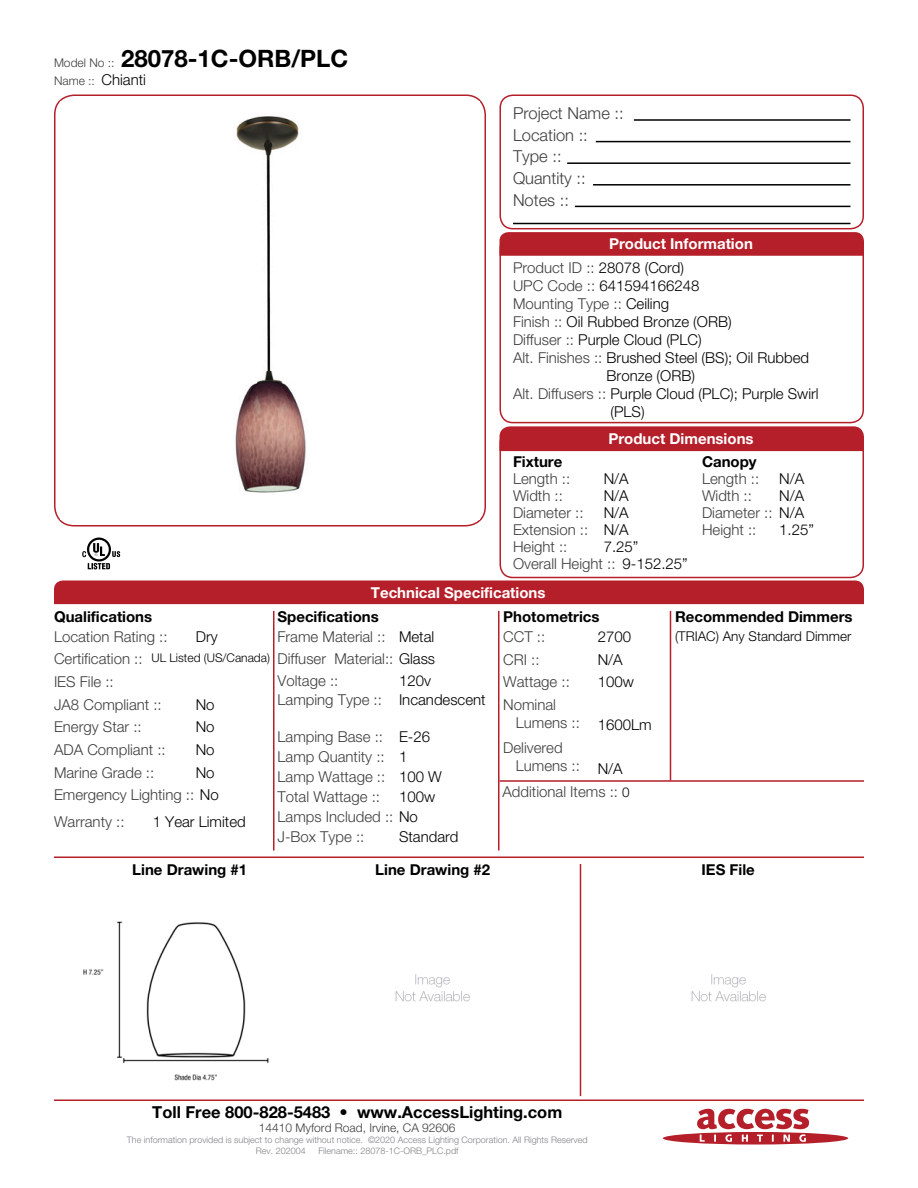
<style>
.page{position:relative;width:918px;height:1188px;background:#fff}
.page>*{position:absolute;margin:0;border:0;box-sizing:border-box;transform-origin:0 0}
.t1{font:700 24px "Helvetica Neue LT Std";color:#000001}
.Left_Justify{font:300 16.5px "Helvetica Neue LT Std";color:#3e3e3f}
.t2{font:700 16.5px "Helvetica Neue LT Std";color:#000001}
.Left_Justify-2{font:300 15px/18px "Helvetica Neue LT Std";color:#3e3e3f}
.Left_Justify-3{font:300 15px/18px "Helvetica Neue LT Std";color:#000001}
.Left_Justify-4{font:700 15px "Helvetica Neue LT Std";color:#000001}
.t3{font:700 15px "Helvetica Neue LT Std";color:#fff}
.Left_Justify-5{font:300 13.5px "Helvetica Neue LT Std";color:#000001}
.t4{font:300 12px "Helvetica Neue LT Std";color:#3e3e3f}
.Left_Justify-6{font:300 12px "Helvetica Neue LT Std";color:#000001}
.t5{font:300 9px "Helvetica Neue LT Std";color:#808285}
.s1{font-weight:300;font-size:12px;color:#3e3e3f}
.s2{font-size:12px;color:#3e3e3f}
.s3{color:#000001}
.s4{color:#3e3e3f}
.s5{font-size:13.5px;color:#000001}
</style>
<div class="page">
<svg style="left:663px;top:1109px;width:185px;height:36px"></svg>
<div style="left:499px;top:94px;width:365px;height:135px;border:2px solid #b41f2a;border-radius:13px"></div>
<div style="left:499px;top:235px;width:365px;height:188px;border:2px solid #b41f2a;border-radius:13px"></div>
<div style="left:499px;top:430px;width:365px;height:148px;border:2px solid #b41f2a;border-radius:13px"></div>
<hr style="left:634px;top:119px;width:217px;height:2px;background:#000001">
<hr style="left:596px;top:141px;width:254px;height:1px;background:#000001">
<hr style="left:593px;top:184px;width:258px;height:2px;background:#000001">
<hr style="left:567px;top:162px;width:283px;height:2px;background:#000001">
<hr style="left:575px;top:206px;width:275px;height:1px;background:#000001">
<hr style="left:513px;top:223px;width:337px;height:1px;background:#000001">
<svg style="left:500px;top:232px;width:364px;height:24px;background:#b5232d"></svg>
<div style="left:500px;top:426px;width:364px;height:25px;background:#b41f2a"></div>
<div style="left:54px;top:580px;width:810px;height:24px;background:#b41f2a"></div>
<hr style="left:54px;top:856px;width:810px;height:2px;background:#b41f2a">
<hr style="left:54px;top:1100px;width:810px;height:1px;background:#b41f2a">
<hr style="left:670px;top:611px;width:1px;height:170px;background:#b41f2a">
<hr style="left:580px;top:864px;width:1px;height:232px;background:#b41f2a">
<hr style="left:498px;top:611px;width:2px;height:239px;background:#b41f2a">
<hr style="left:273px;top:611px;width:1px;height:239px;background:#b41f2a">
<div style="left:54px;top:94px;width:432px;height:432px;border:2px solid #b41f2a;border-radius:20px"></div>
<hr style="left:500px;top:780px;width:364px;height:2px;background:#b41f2a">
<img style="left:61px;top:116px;width:418px;height:404px">
<svg style="left:82px;top:538px;width:39px;height:32px"></svg>
<img style="left:83px;top:921px;width:186px;height:160px">
<img style="left:395px;top:974px;width:75px;height:28px">
<img style="left:691px;top:974px;width:75px;height:28px">
<p class="t1" style="left:54px;top:44px;width:296px"><span class="s1">Model No ::</span> 28078-1C-ORB/PLC</p>
<p class="Left_Justify-3" style="left:54px;top:70px;width:94px"><span class="s2">Name ::</span> Chianti</p>
<p class="Left_Justify" style="left:513px;top:103px;width:112px">Project Name ::</p>
<p class="Left_Justify" style="left:513px;top:125px;width:76px">Location ::</p>
<p class="Left_Justify" style="left:513px;top:146px;width:50px">Type ::</p>
<p class="Left_Justify" style="left:513px;top:168px;width:74px">Quantity ::</p>
<p class="Left_Justify" style="left:513px;top:190px;width:57px">Notes ::</p>
<p class="t3" style="left:609px;top:235px;width:145px">Product Information</p>
<p class="Left_Justify-2" style="left:513px;top:259px;width:173px">Product ID :: <span class="s3">28078 (Cord)</span></p>
<p class="Left_Justify-3" style="left:513px;top:277px;width:188px"><span class="s4">UPC Code ::</span> 641594166248</p>
<p class="Left_Justify-2" style="left:513px;top:295px;width:158px">Mounting Type :: <span class="s3">Ceiling</span></p>
<p class="Left_Justify-3" style="left:513px;top:313px;width:220px"><span class="s4">Finish ::</span> Oil Rubbed Bronze (ORB)</p>
<p class="Left_Justify-3" style="left:513px;top:331px;width:190px"><span class="s4">Diffuser ::</span> Purple Cloud (PLC)</p>
<p class="Left_Justify-3" style="left:607px;top:349px;width:204px;text-indent:-94px"><span class="s4">Alt. Finishes ::</span> Brushed Steel (BS); Oil Rubbed<br>Bronze (ORB)</p>
<p class="Left_Justify-3" style="left:610px;top:385px;width:210px;text-indent:-97px"><span class="s4">Alt. Diffusers ::</span> Purple Cloud (PLC); Purple Swirl (PLS)</p>
<p class="t3" style="left:608px;top:429px;width:147px">Product Dimensions</p>
<p class="Left_Justify-4" style="left:513px;top:453px;width:51px">Fixture</p>
<p class="Left_Justify-4" style="left:702px;top:453px;width:56px">Canopy</p>
<p class="Left_Justify-2" style="left:513px;top:470px;width:59px">Length ::</p>
<p class="Left_Justify-3" style="left:604px;top:470px;width:27px">N/A</p>
<p class="Left_Justify-2" style="left:702px;top:470px;width:59px">Length ::</p>
<p class="Left_Justify-3" style="left:779px;top:470px;width:27px">N/A</p>
<p class="Left_Justify-2" style="left:513px;top:487px;width:51px">Width ::</p>
<p class="Left_Justify-2" style="left:513px;top:537px;width:56px">Height ::</p>
<p class="Left_Justify-3" style="left:604px;top:487px;width:27px">N/A</p>
<p class="Left_Justify-3" style="left:604px;top:537px;width:36px">7.25”</p>
<p class="Left_Justify-3" style="left:779px;top:487px;width:27px">N/A</p>
<p class="Left_Justify-2" style="left:702px;top:487px;width:51px">Width ::</p>
<p class="Left_Justify-3" style="left:604px;top:503px;width:27px">N/A</p>
<p class="Left_Justify-2" style="left:702px;top:503px;width:104px">Diameter :: <span class="s3">N/A</span></p>
<p class="Left_Justify-3" style="left:604px;top:520px;width:27px">N/A</p>
<p class="Left_Justify-3" style="left:779px;top:520px;width:36px">1.25”</p>
<p class="Left_Justify-2" style="left:513px;top:503px;width:72px">Diameter ::</p>
<p class="Left_Justify-2" style="left:513px;top:520px;width:77px">Extension ::</p>
<p class="Left_Justify-2" style="left:702px;top:520px;width:56px">Height ::</p>
<p class="Left_Justify-2" style="left:513px;top:554px;width:104px">Overall Height ::</p>
<p class="Left_Justify-3" style="left:622px;top:554px;width:67px">9-152.25”</p>
<p class="t3" style="left:371px;top:583px;width:176px">Technical Specifications</p>
<p class="Left_Justify-4" style="left:54px;top:607px;width:100px">Qualifications</p>
<p class="Left_Justify-4" style="left:503px;top:607px;width:98px">Photometrics</p>
<p class="Left_Justify-4" style="left:675px;top:607px;width:179px">Recommended Dimmers</p>
<p class="Left_Justify-4" style="left:278px;top:607px;width:103px">Specifications</p>
<p class="Left_Justify-3" style="left:196px;top:627px;width:23px">Dry</p>
<p class="Left_Justify-3" style="left:598px;top:627px;width:35px">2700</p>
<p class="Left_Justify-5" style="left:675px;top:628px;width:178px">(TRIAC) Any Standard Dimmer</p>
<p class="Left_Justify-3" style="left:598px;top:650px;width:27px">N/A</p>
<p class="Left_Justify-3" style="left:598px;top:673px;width:38px">100w</p>
<p class="Left_Justify-3" style="left:598px;top:716px;width:55px">1600Lm</p>
<p class="Left_Justify-3" style="left:598px;top:759px;width:27px">N/A</p>
<p class="Left_Justify-2" style="left:54px;top:627px;width:115px">Location Rating ::</p>
<p class="Left_Justify-2" style="left:503px;top:627px;width:43px">CCT ::</p>
<p class="Left_Justify-2" style="left:503px;top:650px;width:38px">CRI ::</p>
<p class="Left_Justify-2" style="left:503px;top:673px;width:68px">Wattage ::</p>
<p class="Left_Justify-2" style="left:516px;top:695px;width:66px;text-indent:-13px">Nominal<br>Lumens ::</p>
<p class="Left_Justify-2" style="left:516px;top:738px;width:66px;text-indent:-13px">Delivered<br>Lumens ::</p>
<p class="Left_Justify-2" style="left:278px;top:627px;width:110px">Frame Material ::</p>
<p class="Left_Justify-2" style="left:278px;top:671px;width:62px">Voltage ::</p>
<p class="Left_Justify-3" style="left:399px;top:627px;width:37px">Metal</p>
<p class="Left_Justify-3" style="left:399px;top:671px;width:33px">120v</p>
<p class="Left_Justify-2" style="left:54px;top:650px;width:90px">Certification ::</p>
<p class="Left_Justify-2" style="left:54px;top:695px;width:109px">JA8 Compliant ::</p>
<p class="Left_Justify-2" style="left:278px;top:650px;width:159px">Diffuser Material:: <span class="s3">Glass</span></p>
<p class="Left_Justify-2" style="left:278px;top:691px;width:106px">Lamping Type ::</p>
<p class="Left_Justify-2" style="left:278px;top:727px;width:107px">Lamping Base ::</p>
<p class="Left_Justify-2" style="left:278px;top:747px;width:109px">Lamp Quantity ::</p>
<p class="Left_Justify-2" style="left:278px;top:767px;width:109px">Lamp Wattage ::</p>
<p class="Left_Justify-2" style="left:278px;top:787px;width:104px">Total Wattage ::</p>
<p class="Left_Justify-2" style="left:278px;top:808px;width:142px">Lamps Included :: <span class="s3">No</span></p>
<p class="Left_Justify-2" style="left:278px;top:828px;width:88px">J-Box Type ::</p>
<p class="Left_Justify-6" style="left:152px;top:651px;width:120px">UL Listed (US/Canada)</p>
<p class="Left_Justify-3" style="left:196px;top:695px;width:20px">No</p>
<p class="Left_Justify-3" style="left:196px;top:718px;width:20px">No</p>
<p class="Left_Justify-3" style="left:196px;top:740px;width:20px">No</p>
<p class="Left_Justify-3" style="left:196px;top:763px;width:20px">No</p>
<p class="Left_Justify-2" style="left:54px;top:673px;width:61px">IES File ::</p>
<p class="Left_Justify-2" style="left:54px;top:718px;width:89px">Energy Star ::</p>
<p class="Left_Justify-2" style="left:54px;top:740px;width:113px">ADA Compliant ::</p>
<p class="Left_Justify-2" style="left:54px;top:763px;width:102px">Marine Grade ::</p>
<p class="Left_Justify-2" style="left:54px;top:786px;width:166px">Emergency Lighting :: <span class="s3">No</span></p>
<p class="Left_Justify-3" style="left:399px;top:691px;width:88px">Incandescent</p>
<p class="Left_Justify-3" style="left:399px;top:727px;width:33px">E-26</p>
<p class="Left_Justify-3" style="left:399px;top:747px;width:10px">1</p>
<p class="Left_Justify-3" style="left:399px;top:767px;width:44px">100 W</p>
<p class="Left_Justify-3" style="left:399px;top:787px;width:38px">100w</p>
<p class="Left_Justify-2" style="left:502px;top:782px;width:129px">Additional Items :: <span class="s5">0</span></p>
<p class="Left_Justify-2" style="left:54px;top:813px;width:72px">Warranty ::</p>
<p class="Left_Justify-3" style="left:153px;top:813px;width:95px">1 Year Limited</p>
<p class="Left_Justify-3" style="left:399px;top:828px;width:61px">Standard</p>
<p class="Left_Justify-4" style="left:132px;top:860px;width:116px">Line Drawing #1</p>
<p class="Left_Justify-4" style="left:375px;top:860px;width:116px">Line Drawing #2</p>
<p class="Left_Justify-4" style="left:702px;top:860px;width:55px">IES File</p>
<p class="t2" style="left:152px;top:1101px;width:412px">Toll Free 800-828-5483 • www.AccessLighting.com</p>
<p class="t4" style="left:259px;top:1120px;width:198px">14410 Myford Road, Irvine, CA 92606</p>
<p class="t5" style="left:127px;top:1134px;width:462px">The information provided is subject to change without notice. ©2020 Access Lighting Corporation. All Rights Reserved</p>
<p class="t5" style="left:256px;top:1145px;width:51px">Rev. 202004</p>
<p class="t5" style="left:318px;top:1145px;width:142px">Filename:: 28078-1C-ORB_PLC.pdf</p>
</div>
